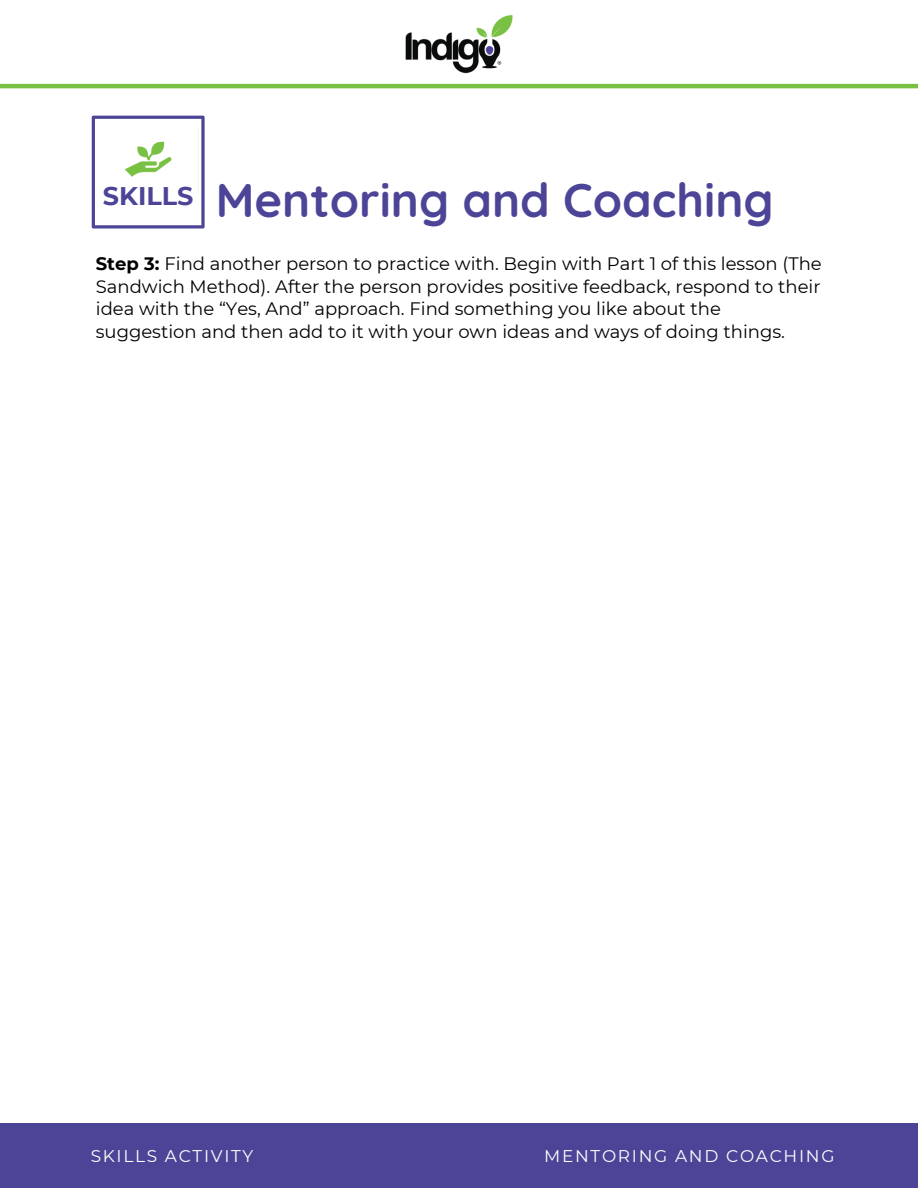
<style>
.page{position:relative;width:918px;height:1188px;background:#fff}
.page>*{position:absolute;margin:0;border:0;box-sizing:border-box;transform-origin:0 0}
.t1{font:700 47.25px "Quicksand";color:#4c4597}
.t2{font:700 25.5px "Montserrat";color:#4c4597}
.t3{font:18px/22.5px "Montserrat";color:#000}
.t4{font:16.95px "Montserrat";letter-spacing:.1em;color:#fff}
.s1{font-weight:700}
</style>
<div class="page">
<hr style="left:0;top:84px;width:918px;height:4px;background:#79c142">
<div style="left:0;top:1124px;width:918px;height:64px;background:#4c4597"></div>
<svg style="left:92px;top:116px;width:112px;height:112px"></svg>
<img style="left:399px;top:15px;width:120px;height:69px">
<h2 class="t2" style="left:103px;top:181px;width:92px">SKILLS</h2>
<h3 class="t1" style="left:216px;top:170px;width:559px">Mentoring and Coaching</h3>
<h1 class="t3" style="left:96px;top:253px;width:727px"><span class="s1">Step 3:</span> Find another person to practice with. Begin with Part 1 of this lesson (The Sandwich Method). After the person provides positive feedback, respond to their idea with the “Yes, And” approach. Find something you like about the suggestion and then add to it with your own ideas and ways of doing things.</h1>
<p class="t4" style="left:91px;top:1145px;width:164px">SKILLS ACTIVITY</p>
<p class="t4" style="left:544px;top:1145px;width:292px">MENTORING AND COACHING</p>
</div>
